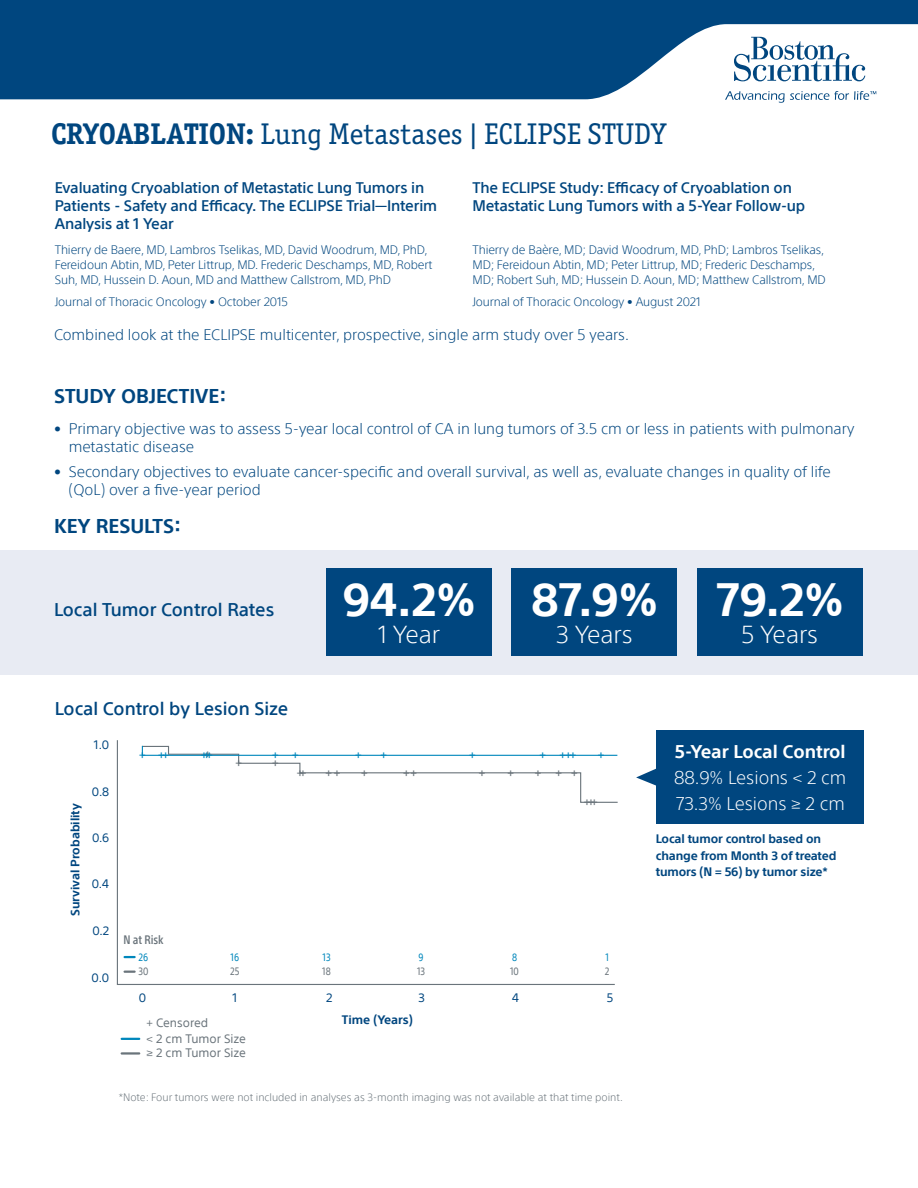
<style>
.page{position:relative;width:918px;height:1188px;background:#fff}
.page>*{position:absolute;margin:0;border:0;box-sizing:border-box;transform-origin:0 0}
.t1{font:700 45.6px "SST";color:#fff}
.t2{font:30px "Officina Ser ITC Std";color:#00467f}
.t3{font:300 24px "SST";color:#fff}
.t4{font:700 19.5px "SST";color:#00467f}
.t5{font:500 18px "SST";color:#00467f}
.t6{font:300 18px/26.2px "SST";color:#fff}
.t7{font:700 18px "SST";color:#fff}
.t8{font:300 15px/18px "SST";color:#00467f}
.t9{font:500 15px/18px "SST";letter-spacing:-.01em;color:#00467f}
.t10{font:300 12px/15px "SST";letter-spacing:-.01em;color:#00467f}
.t11{font:700 12px/16.5px "SST";letter-spacing:-.01em;color:#00467f}
.t12{font:12px/14.2px "SST";color:#6a747b}
.t13{font:12px "SST";color:#00467f}
.t14{font:500 12px "SST";color:#6a747b}
.t15{font:500 12px "SST";color:#0087bc}
.t16{font:500 condensed 12px "SST";color:#6a747b}
.t17{font:300 10.5px "SST";color:#6a747b}
.t18{font:condensed 10.5px "SST";color:#6a747b}
.t19{font:condensed 10.5px "SST";color:#0087bc}
.s1{font-weight:700}
.s2{color:#6a747b}
</style>
<div class="page">
<div style="left:0;top:550px;width:918px;height:124px;background:#e8ebf3"></div>
<svg style="left:0;top:0;width:918px;height:99px;background:#266192"></svg>
<svg style="left:734px;top:37px;width:131px;height:44px"></svg>
<svg style="left:725px;top:91px;width:151px;height:12px"></svg>
<div style="left:656px;top:730px;width:208px;height:94px;background:#00467f"></div>
<svg style="left:636px;top:768px;width:20px;height:18px"></svg>
<div style="left:326px;top:568px;width:166px;height:88px;background:#00467f"></div>
<div style="left:512px;top:568px;width:165px;height:88px;background:#00467f"></div>
<div style="left:697px;top:568px;width:165px;height:88px;background:#00467f"></div>
<svg style="left:116px;top:740px;width:499px;height:245px"></svg>
<svg style="left:122px;top:1038px;width:17px;height:2px"></svg>
<hr style="left:122px;top:1052px;width:17px;height:3px;background:#6a747b">
<svg style="left:125px;top:956px;width:10px;height:2px"></svg>
<svg style="left:125px;top:971px;width:10px;height:2px"></svg>
<svg style="left:141px;top:745px;width:477px;height:58px"></svg>
<h2 class="t2" style="left:51px;top:117px;width:616px"><span class="s1">CRYOABLATION:</span> Lung Metastases | ECLIPSE STUDY</h2>
<p class="t9" style="left:472px;top:178px;width:334px">The ECLIPSE Study: Efficacy of Cryoablation on<br>Metastatic Lung Tumors with a 5-Year Follow-up</p>
<p class="t10" style="left:472px;top:242px;width:355px">Thierry de Baère, MD; David Woodrum, MD, PhD; Lambros Tselikas,<br>MD; Fereidoun Abtin, MD; Peter Littrup, MD; Frederic Deschamps,<br>MD; Robert Suh, MD; Hussein D. Aoun, MD; Matthew Callstrom, MD</p>
<p class="t10" style="left:472px;top:294px;width:230px">Journal of Thoracic Oncology • August 2021</p>
<p class="t9" style="left:55px;top:178px;width:384px">Evaluating Cryoablation of Metastatic Lung Tumors in<br>Patients - Safety and Efficacy. The ECLIPSE Trial—Interim<br>Analysis at 1 Year</p>
<p class="t10" style="left:55px;top:242px;width:379px">Thierry de Baere, MD, Lambros Tselikas, MD, David Woodrum, MD, PhD,<br>Fereidoun Abtin, MD, Peter Littrup, MD. Frederic Deschamps, MD, Robert<br>Suh, MD, Hussein D. Aoun, MD and Matthew Callstrom, MD, PhD</p>
<p class="t10" style="left:55px;top:294px;width:235px">Journal of Thoracic Oncology • October 2015</p>
<p class="t8" style="left:54px;top:325px;width:577px">Combined look at the ECLIPSE multicenter, prospective, single arm study over 5 years.</p>
<h3 class="t4" style="left:54px;top:384px;width:174px">STUDY OBJECTIVE:</h3>
<p class="t8" style="left:69px;top:420px;width:787px;text-indent:-15px">• Primary objective was to assess 5-year local control of CA in lung tumors of 3.5 cm or less in patients with pulmonary metastatic disease</p>
<p class="t8" style="left:69px;top:462px;width:764px;text-indent:-15px">• Secondary objectives to evaluate cancer-specific and overall survival, as well as, evaluate changes in quality of life (QoL) over a five-year period</p>
<h3 class="t4" style="left:54px;top:515px;width:129px">KEY RESULTS:</h3>
<h3 class="t5" style="left:54px;top:599px;width:222px">Local Tumor Control Rates</h3>
<h3 class="t5" style="left:55px;top:698px;width:235px">Local Control by Lesion Size</h3>
<h1 class="t1" style="left:343px;top:573px;width:134px">94.2%</h1>
<h3 class="t3" style="left:378px;top:620px;width:63px">1 Year</h3>
<h1 class="t1" style="left:531px;top:573px;width:128px">87.9%</h1>
<h3 class="t3" style="left:556px;top:620px;width:78px">3 Years</h3>
<h1 class="t1" style="left:716px;top:573px;width:129px">79.2%</h1>
<h3 class="t3" style="left:741px;top:620px;width:78px">5 Years</h3>
<p class="t13" style="left:94px;top:738px;width:17px">1.0</p>
<p class="t11" style="left:67px;top:916px;width:114px;rotate:-90deg">Survival Probability</p>
<p class="t13" style="left:92px;top:784px;width:19px">0.8</p>
<p class="t13" style="left:92px;top:831px;width:19px">0.6</p>
<p class="t13" style="left:92px;top:877px;width:19px">0.4</p>
<p class="t13" style="left:92px;top:923px;width:18px">0.2</p>
<p class="t13" style="left:92px;top:970px;width:19px">0.0</p>
<p class="t15" style="left:139px;top:748px;width:31px">+ ++</p>
<p class="t15" style="left:201px;top:748px;width:13px">+<span class="s2">+</span>+</p>
<p class="t15" style="left:272px;top:748px;width:28px">+ +</p>
<p class="t15" style="left:355px;top:748px;width:8px">+</p>
<p class="t15" style="left:380px;top:748px;width:8px">+</p>
<p class="t15" style="left:469px;top:748px;width:8px">+</p>
<p class="t15" style="left:540px;top:748px;width:38px">+ +++</p>
<p class="t15" style="left:598px;top:748px;width:8px">+</p>
<p class="t14" style="left:235px;top:756px;width:8px">+</p>
<p class="t14" style="left:272px;top:756px;width:8px">+</p>
<p class="t14" style="left:297px;top:765px;width:11px">++</p>
<p class="t14" style="left:325px;top:765px;width:17px">++</p>
<p class="t14" style="left:361px;top:765px;width:8px">+</p>
<p class="t14" style="left:403px;top:765px;width:16px">++</p>
<p class="t14" style="left:479px;top:765px;width:8px">+</p>
<p class="t14" style="left:508px;top:765px;width:8px">+</p>
<p class="t14" style="left:535px;top:765px;width:44px">+ ++</p>
<p class="t14" style="left:584px;top:795px;width:15px">+++</p>
<p class="t16" style="left:123px;top:933px;width:42px">N at Risk</p>
<p class="t19" style="left:139px;top:951px;width:11px">26</p>
<p class="t18" style="left:139px;top:965px;width:11px">30</p>
<p class="t19" style="left:230px;top:951px;width:10px">16</p>
<p class="t18" style="left:230px;top:965px;width:11px">25</p>
<p class="t19" style="left:323px;top:951px;width:10px">13</p>
<p class="t18" style="left:322px;top:965px;width:10px">18</p>
<p class="t19" style="left:419px;top:951px;width:7px">9</p>
<p class="t18" style="left:417px;top:965px;width:10px">13</p>
<p class="t19" style="left:512px;top:951px;width:7px">8</p>
<p class="t18" style="left:510px;top:965px;width:10px">10</p>
<p class="t19" style="left:605px;top:951px;width:5px">1</p>
<p class="t18" style="left:605px;top:965px;width:6px">2</p>
<p class="t13" style="left:139px;top:991px;width:9px">0</p>
<p class="t13" style="left:233px;top:991px;width:6px">1</p>
<p class="t13" style="left:326px;top:991px;width:8px">2</p>
<p class="t13" style="left:419px;top:991px;width:8px">3</p>
<p class="t13" style="left:512px;top:991px;width:8px">4</p>
<p class="t13" style="left:607px;top:991px;width:8px">5</p>
<p class="t12" style="left:147px;top:1031px;width:101px">&lt; 2 cm Tumor Size ≥ 2 cm Tumor Size</p>
<p class="t11" style="left:342px;top:1012px;width:72px">Time (Years)</p>
<p class="t12" style="left:147px;top:1016px;width:63px">+ Censored</p>
<p class="t17" style="left:119px;top:1091px;width:505px">*Note: Four tumors were not included in analyses as 3-month imaging was not available at that time point.</p>
<h3 class="t7" style="left:675px;top:741px;width:172px">5-Year Local Control</h3>
<h3 class="t6" style="left:674px;top:764px;width:174px">88.9% Lesions &lt; 2 cm<br>73.3% Lesions ≥ 2 cm</h3>
<p class="t11" style="left:656px;top:830px;width:182px">Local tumor control based on change from Month 3 of treated tumors (N = 56) by tumor size*</p>
</div>
